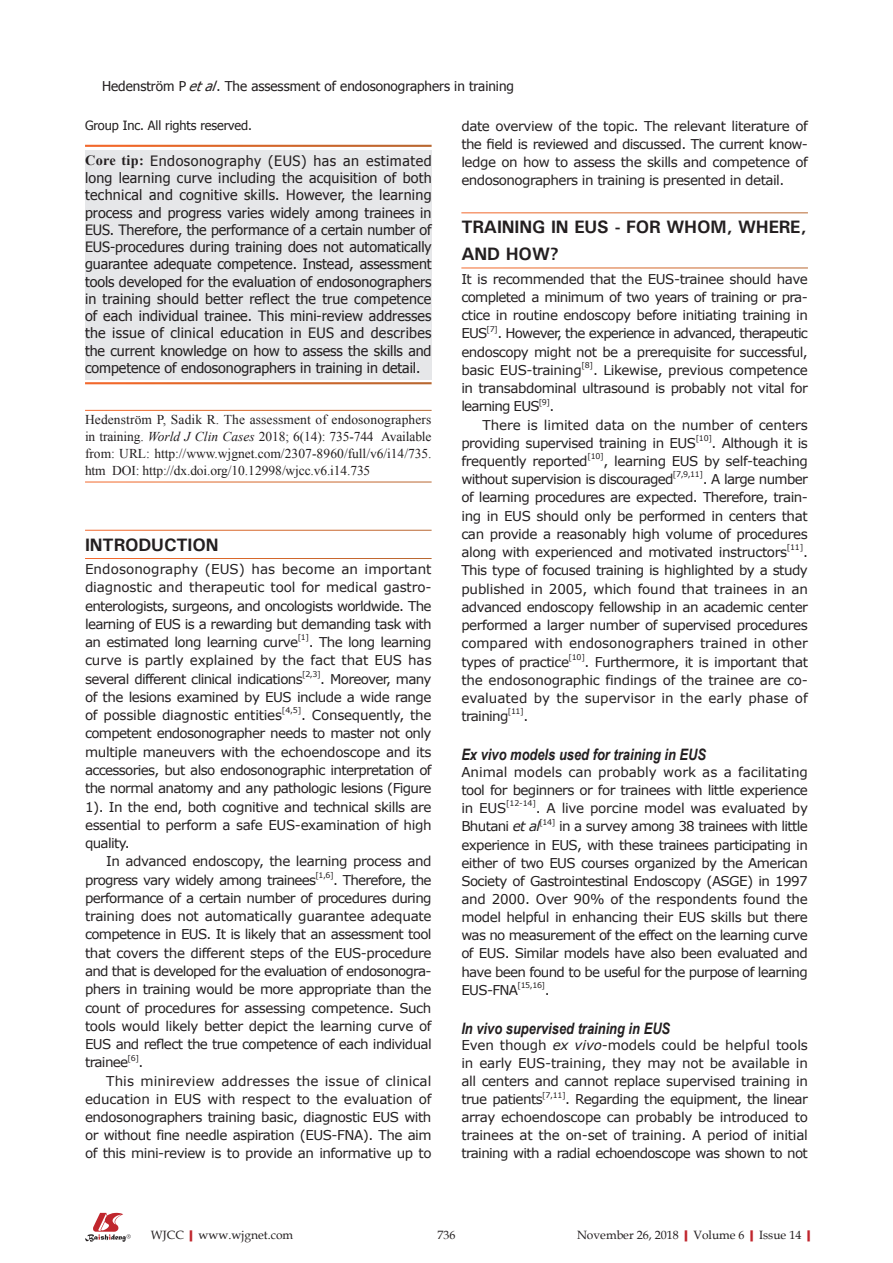
<style>
.page{position:relative;width:893px;height:1263px;background:#fff}
.page>*{position:absolute;margin:0;border:0;box-sizing:border-box;transform-origin:0 0}
.t1{font:700 18px/27px "Univers";letter-spacing:-.01em;color:#231f20}
.t2{font:italic 700 15.75px "Arial Narrow";color:#231f20}
.t3{font:14.25px/17.2px "Tahoma";letter-spacing:-.005em;color:#231f20;text-align:justify}
.t4{font:13.5px/18.3px "Verdana";letter-spacing:-.04em;color:#231f20;text-align:justify}
.t5{font:13.5px/17.2px "Times New Roman";letter-spacing:-.005em;color:#231f20;text-align:justify}
.t6{font:13.5px/18.3px "Verdana";letter-spacing:-.02em;color:#231f20}
.t7{font:13.5px "Tahoma";color:#231f20}
.t8{font:13.5px "Verdana";letter-spacing:-.01em;color:#231f20}
.t9{font:13.5px "Verdana";letter-spacing:.005em;color:#231f20}
.t10{font:13.5px "Verdana";letter-spacing:-.005em;color:#231f20}
.t11{font:12.75px "Tahoma";letter-spacing:-.005em;color:#231f20}
.t12{font:12px "Book Antiqua";color:#231f20}
.t13{font:7.8px "Verdana";letter-spacing:-.04em;color:#231f20}
.s1{font-style:italic}
.s2{font-family:"Times New Roman";font-weight:700}
.s3{font-weight:700;color:#c0262d}
</style>
<div class="page">
<div style="left:85px;top:151px;width:347px;height:229px;background:#e6e7e9"></div>
<svg style="left:85px;top:1213px;width:46px;height:29px"></svg>
<p class="t7" style="left:102px;top:77px;width:413px">Hedenström P <span class="s1">etal</span>. The assessment of endosonographers in training</p>
<p class="t4" style="left:461px;top:116px;width:348px">date overview of the topic. The relevant literature of the field is reviewed and discussed. The current know&shy;ledge on how to assess the skills and competence of endosonographers in training is presented in detail.</p>
<p class="t1" style="left:461px;top:213px;width:346px">TRAINING IN EUS - FOR WHOM, WHERE,<br>AND HOW?</p>
<p class="t4" style="left:461px;top:269px;width:348px">It is recommended that the EUS-trainee should have completed a minimum of two years of training or pra&shy;ctice in routine endoscopy before initiating training in EUS</p>
<p class="t11" style="left:85px;top:117px;width:168px">Group Inc. All rights reserved.</p>
<p class="t3" style="left:85px;top:151px;width:348px"><span class="s2">Core tip:</span> Endosonography (EUS) has an estimated long learning curve including the acquisition of both technical and cognitive skills. However, the learning process and progress varies widely among trainees in EUS. Therefore, the performance of a certain number of EUS-procedures during training does not automatically guarantee adequate competence. Instead, assessment tools developed for the evaluation of endosonographers in training should better reflect the true competence of each individual trainee. This mini-review addresses the issue of clinical education in EUS and describes the current knowledge on how to assess the skills and competence of endosonographers in training in detail.</p>
<p class="t5" style="left:85px;top:410px;width:348px">Hedenström P, Sadik R. The assessment of endosonographers in training. <span class="s1">World J Clin Cases</span> 2018; 6(14): 735-744 Available from: URL: http://www.wjgnet.com/2307-8960/full/v6/i14/735. htm DOI: http://dx.doi.org/10.12998/wjcc.v6.i14.735</p>
<p class="t13" style="left:487px;top:324px;width:13px">[7]</p>
<p class="t4" style="left:461px;top:324px;width:348px;text-indent:36px">. However, the experience in advanced, therapeutic endoscopy might not be a prerequisite for successful, basic EUS-training</p>
<p class="t13" style="left:581px;top:360px;width:13px">[8]</p>
<p class="t4" style="left:461px;top:360px;width:348px;text-indent:132px">. Likewise, previous competence in transabdominal ultrasound is probably not vital for learning EUS</p>
<p class="t13" style="left:539px;top:397px;width:13px">[9]</p>
<p class="t4" style="left:550px;top:397px;width:6px">.</p>
<p class="t10" style="left:483px;top:416px;width:327px">There is limited data on the number of centers</p>
<p class="t4" style="left:461px;top:433px;width:236px">providing supervised training in EUS</p>
<p class="t13" style="left:696px;top:433px;width:18px">[10]</p>
<p class="t4" style="left:712px;top:433px;width:98px">. Although it is</p>
<p class="t4" style="left:461px;top:451px;width:128px">frequently reported</p>
<p class="t13" style="left:587px;top:451px;width:18px">[10]</p>
<p class="t4" style="left:461px;top:452px;width:348px;text-indent:142px">, learning EUS by self-teaching without supervision is discouraged</p>
<p class="t13" style="left:673px;top:470px;width:32px">[7,9,11]</p>
<p class="t4" style="left:461px;top:470px;width:348px;text-indent:241px">. A large number of learning procedures are expected. Therefore, train&shy;ing in EUS should only be performed in centers that can provide a reasonably high volume of procedures along with experienced and motivated instructors</p>
<p class="t1" style="left:85px;top:530px;width:135px">INTRODUCTION</p>
<p class="t4" style="left:85px;top:559px;width:348px">Endosonography (EUS) has become an important diagnostic and therapeutic tool for medical gastro&shy;enterologists, surgeons, and oncologists worldwide. The learning of EUS is a rewarding but demanding task with an estimated long learning curve</p>
<p class="t13" style="left:787px;top:543px;width:18px">[11]</p>
<p class="t4" style="left:461px;top:543px;width:348px;text-indent:342px">.<br>This type of focused training is highlighted by a study published in 2005, which found that trainees in an advanced endoscopy fellowship in an academic center performed a larger number of supervised procedures compared with endosonographers trained in other types of practice</p>
<p class="t13" style="left:298px;top:632px;width:13px">[1]</p>
<p class="t4" style="left:85px;top:633px;width:348px;text-indent:224px">. The long learning curve is partly explained by the fact that EUS has several different clinical indications</p>
<p class="t13" style="left:569px;top:652px;width:18px">[10]</p>
<p class="t6" style="left:461px;top:652px;width:348px;text-indent:123px">. Furthermore, it is important that the endosonographic findings of the trainee are co&shy;evaluated by the supervisor in the early phase of training</p>
<p class="t13" style="left:302px;top:669px;width:20px">[2,3]</p>
<p class="t4" style="left:85px;top:669px;width:348px;text-indent:235px">. Moreover, many of the lesions examined by EUS include a wide range of possible diagnostic entities</p>
<p class="t13" style="left:282px;top:706px;width:21px">[4,5]</p>
<p class="t6" style="left:301px;top:706px;width:132px">. Consequently, the</p>
<p class="t4" style="left:85px;top:724px;width:348px">competent endosonographer needs to master not only</p>
<p class="t4" style="left:85px;top:742px;width:348px">multiple maneuvers with the echoendoscope and its</p>
<p class="t4" style="left:85px;top:760px;width:348px">accessories, but also endosonographic interpretation of</p>
<p class="t4" style="left:85px;top:779px;width:348px">the normal anatomy and any pathologic lesions (Figure</p>
<p class="t4" style="left:85px;top:797px;width:348px">1). In the end, both cognitive and technical skills are</p>
<p class="t4" style="left:85px;top:815px;width:348px">essential to perform a safe EUS-examination of high</p>
<p class="t4" style="left:85px;top:834px;width:46px">quality.</p>
<p class="t4" style="left:106px;top:852px;width:327px">In advanced endoscopy, the learning process and</p>
<p class="t4" style="left:85px;top:870px;width:233px">progress vary widely among trainees</p>
<p class="t13" style="left:315px;top:870px;width:20px">[1,6]</p>
<p class="t13" style="left:508px;top:707px;width:17px">[11]</p>
<p class="t4" style="left:523px;top:707px;width:6px">.</p>
<p class="t2" style="left:461px;top:743px;width:246px">Ex vivo models used for training in EUS</p>
<p class="t4" style="left:461px;top:762px;width:348px">Animal models can probably work as a facilitating tool for beginners or for trainees with little experience in EUS</p>
<p class="t13" style="left:506px;top:799px;width:31px">[12-14]</p>
<p class="t6" style="left:461px;top:799px;width:348px;text-indent:74px">. A live porcine model was evaluated by<br>Bhutani <span class="s1">et al</span></p>
<p class="t13" style="left:539px;top:817px;width:17px">[14]</p>
<p class="t4" style="left:461px;top:817px;width:348px;text-indent:98px">in a survey among 38 trainees with little experience in EUS, with these trainees participating in either of two EUS courses organized by the American Society of Gastrointestinal Endoscopy (ASGE) in 1997 and 2000. Over 90% of the respondents found the model helpful in enhancing their EUS skills but there was no measurement of the effect on the learning curve of EUS. Similar models have also been evaluated and have been found to be useful for the purpose of learning EUS-FNA</p>
<p class="t4" style="left:85px;top:870px;width:348px;text-indent:248px">. Therefore, the performance of a certain number of procedures during training does not automatically guarantee adequate competence in EUS. It is likely that an assessment tool that covers the different steps of the EUS-procedure and that is developed for the evaluation of endos-onogra&shy;phers in training would be more appropriate than the count of procedures for assessing competence. Such tools would likely better depict the learning curve of EUS and reflect the true competence of each individual trainee</p>
<p class="t13" style="left:517px;top:980px;width:29px">[15,16]</p>
<p class="t4" style="left:545px;top:980px;width:6px">.</p>
<p class="t2" style="left:461px;top:1016px;width:210px">In vivo supervised training in EUS</p>
<p class="t4" style="left:461px;top:1036px;width:348px">Even though <span class="s1">ex vivo</span>-models could be helpful tools in early EUS-training, they may not be available in all centers and cannot replace supervised training in true patients</p>
<p class="t13" style="left:128px;top:1053px;width:13px">[6]</p>
<p class="t4" style="left:139px;top:1053px;width:6px">.</p>
<p class="t9" style="left:106px;top:1072px;width:327px">This minireview addresses the issue of clinical</p>
<p class="t8" style="left:85px;top:1090px;width:348px">education in EUS with respect to the evaluation of</p>
<p class="t4" style="left:85px;top:1107px;width:348px">endosonographers training basic, diagnostic EUS with</p>
<p class="t4" style="left:85px;top:1126px;width:348px">or without fine needle aspiration (EUS-FNA). The aim</p>
<p class="t4" style="left:85px;top:1144px;width:348px">of this mini-review is to provide an informative up to</p>
<p class="t13" style="left:542px;top:1090px;width:25px">[7,11]</p>
<p class="t4" style="left:461px;top:1090px;width:348px;text-indent:104px">. Regarding the equipment, the linear array echoendoscope can probably be introduced to trainees at the on-set of training. A period of initial training with a radial echoendoscope was shown to not</p>
<p class="t12" style="left:151px;top:1226px;width:144px">WJCC<span class="s3">|</span>www.wjgnet.com</p>
<p class="t12" style="left:437px;top:1226px;width:19px">736</p>
<p class="t12" style="left:577px;top:1226px;width:240px">November 26, 2018<span class="s3">|</span>Volume 6<span class="s3">|</span>Issue 14<span class="s3">|</span></p>
</div>
